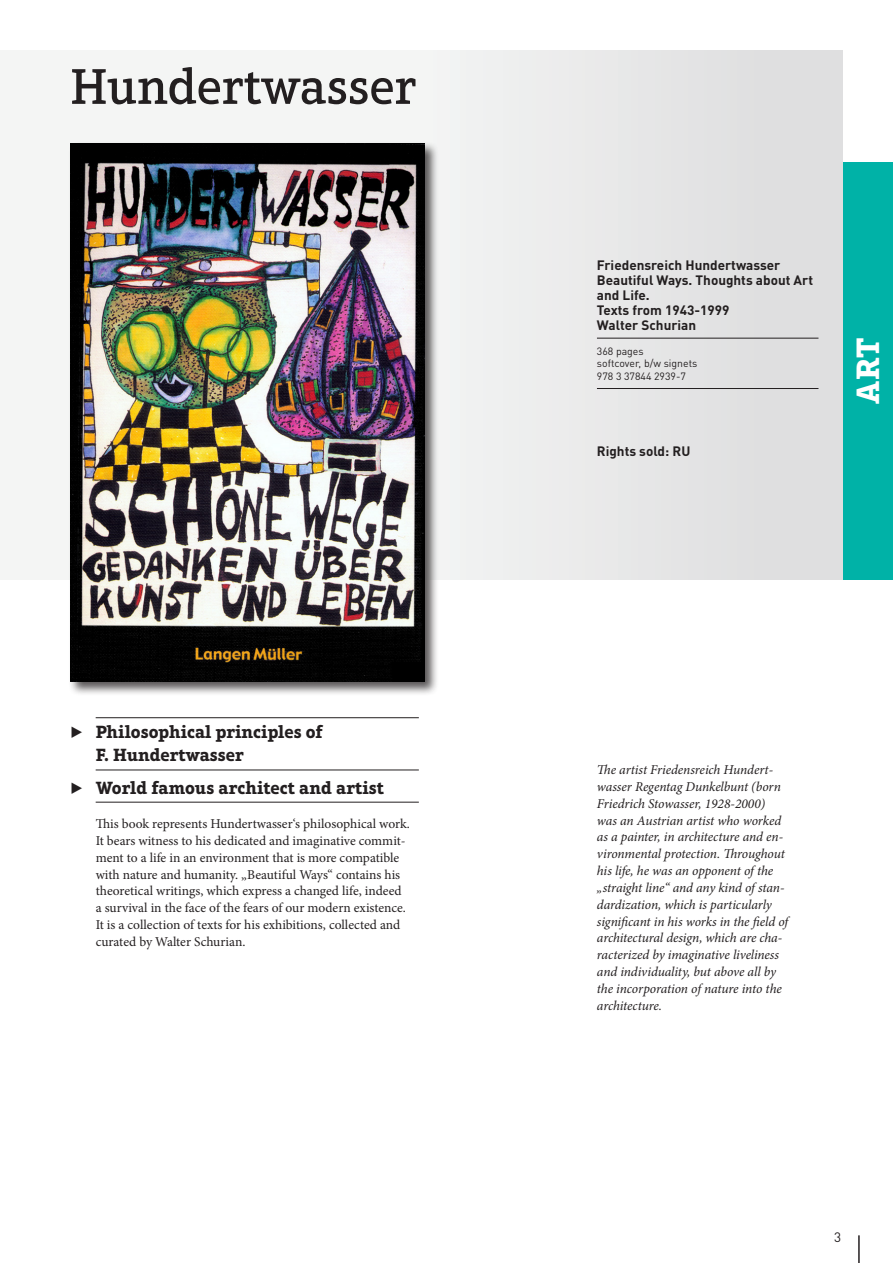
<style>
.page{position:relative;width:893px;height:1263px;background:#fff}
.page>*{position:absolute;margin:0;border:0;box-sizing:border-box;transform-origin:0 0}
.t1{font:500 51px "Aptifer Slab LT Pro";letter-spacing:-.01em;color:#231f20}
.Kategorie{font:700 33px "Aptifer Slab LT Pro";color:#fff}
.t2{font:700 18px/23.7px "Aptifer Slab LT Pro";color:#231f20}
.Autorentext{font:italic 13.5px/16.8px "Minion Pro";letter-spacing:-.01em;color:#231f20}
.Info{font:13.5px/16.8px "Minion Pro";color:#231f20}
.Titel{font:700 13.5px/15px "DINOT";color:#231f20}
.Rights{font:700 13.5px "DINOT";color:#231f20}
.p_Body{font:13.5px "DINOT";color:#231f20}
.allgemeine_Angaben{font:10.5px/12.8px "DINOT";color:#231f20}
</style>
<div class="page">
<hr style="left:858px;top:1235px;width:2px;height:28px;background:#231f20">
<div style="left:842px;top:162px;width:51px;height:417px;background:#00b2a7"></div>
<div style="left:0;top:51px;width:842px;height:528px;background:#ebebeb"></div>
<div style="left:68px;top:141px;width:370px;height:555px;background:#231f20;opacity:.75"></div>
<img style="left:70px;top:144px;width:354px;height:537px">
<hr style="left:597px;top:388px;width:221px;height:1px;background:#231f20">
<hr style="left:597px;top:338px;width:221px;height:1px;background:#231f20">
<hr style="left:96px;top:717px;width:323px;height:1px;background:#231f20">
<hr style="left:96px;top:770px;width:323px;height:1px;background:#231f20">
<hr style="left:96px;top:802px;width:323px;height:1px;background:#231f20">
<h1 class="t1" style="left:70px;top:57px;width:348px">Hundertwasser</h1>
<p class="t2" style="left:96px;top:719px;width:229px;text-indent:-26px">▶ Philosophical principles of<br>F. Hundertwasser</p>
<p class="t2" style="left:70px;top:775px;width:315px">▶ World famous architect and artist</p>
<p class="Info" style="left:96px;top:815px;width:316px">This book represents Hundertwasser‘s philosophical work.<br>It bears witness to his dedicated and imaginative commit&shy;ment to a life in an environment that is more compatible with nature and humanity. „Beautiful Ways“ contains his theoretical writings, which express a changed life, indeed a survival in the face of the fears of our modern existence.<br>It is a collection of texts for his exhibitions, collected and curated by Walter Schurian.</p>
<p class="Titel" style="left:597px;top:257px;width:185px">Friedensreich Hundertwasser</p>
<p class="Titel" style="left:597px;top:272px;width:218px">Beautiful Ways. Thoughts about Art and Life.</p>
<p class="Titel" style="left:597px;top:302px;width:134px">Texts from 1943-1999</p>
<p class="Titel" style="left:597px;top:317px;width:101px">Walter Schurian</p>
<p class="allgemeine_Angaben" style="left:597px;top:344px;width:102px">368 pages<br>softcover, b/w signets<br>978 3 37844 2939-7</p>
<p class="Rights" style="left:597px;top:442px;width:95px">Rights sold: RU</p>
<p class="Kategorie" style="left:848px;top:404px;width:68px;rotate:-90deg">ART</p>
<p class="Autorentext" style="left:597px;top:761px;width:193px">The artist Friedensreich Hundert&shy;wasser Regentag Dunkelbunt (born Friedrich Stowasser, 1928-2000) was an Austrian artist who worked as a painter, in architecture and en&shy;vironmental protection. Throughout his life, he was an opponent of the „straight line“ and any kind of stan&shy;dardization, which is particularly significant in his works in the field of architectural design, which are cha&shy;racterized by imaginative liveliness and individuality, but above all by the incorporation of nature into the architecture.</p>
<p class="p_Body" style="left:834px;top:1229px;width:9px">3</p>
</div>
